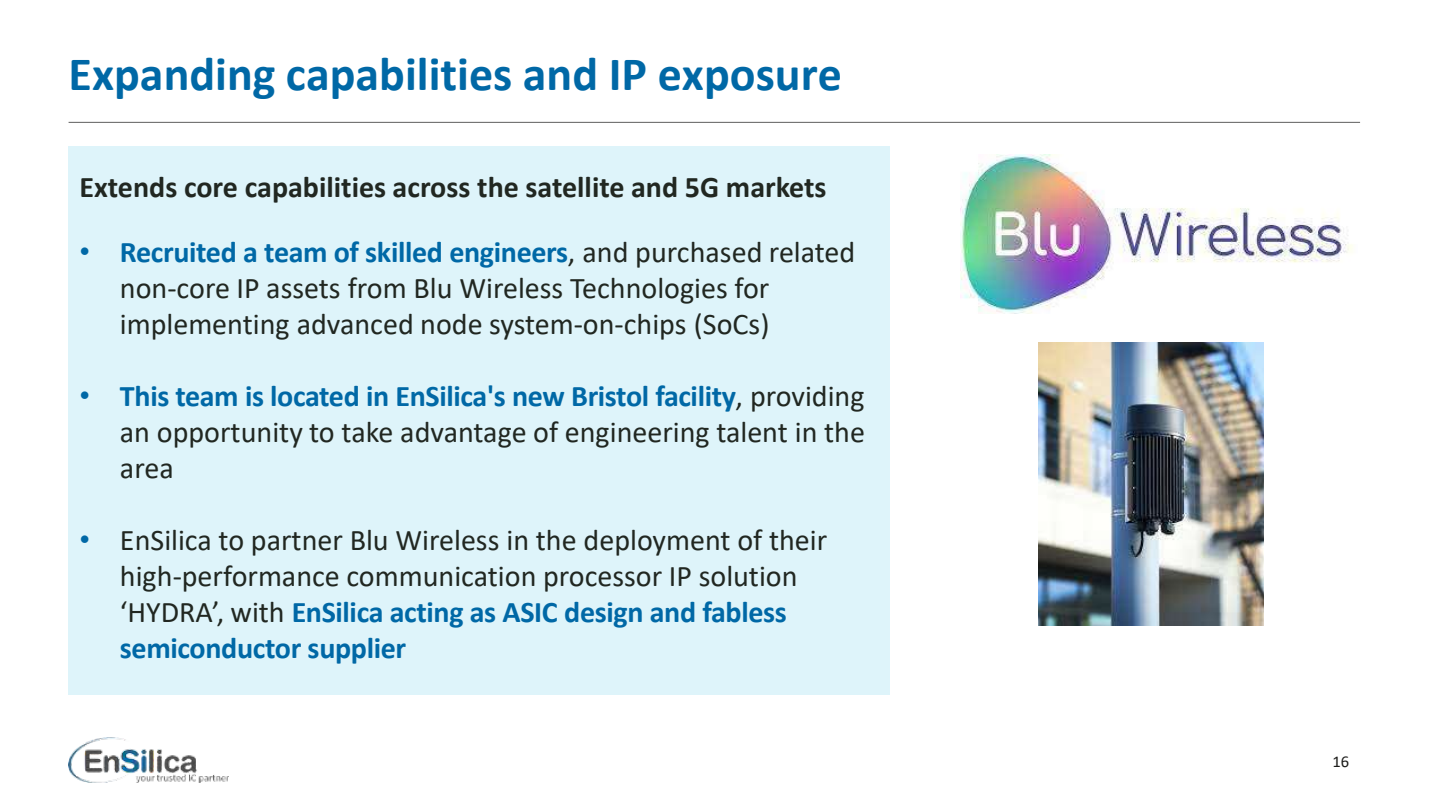
<style>
.page{position:relative;width:1440px;height:810px;background:#fff}
.page>*{position:absolute;margin:0;border:0;box-sizing:border-box;transform-origin:0 0}
.t1{font:700 48px "Calibri";color:#0068a6}
.t2{font:30.15px "Calibri";color:#212721}
.t3{font:700 30.15px "Calibri";letter-spacing:-.01em;color:#0068a6}
.t4{font:30px/36px "Calibri";color:#212721;text-align:right}
.t5{font:700 30px "Calibri";letter-spacing:-.01em;color:#0068a6}
.t6{font:700 30px "Calibri";color:#212721}
.t7{font:16.5px "Calibri";color:#1d1d1b}
.s1{font-family:"Arial";font-weight:400}
.s2{font-weight:400;color:#212721}
.s3{font-family:"Arial";color:#0068a6}
.s4{font-weight:700;color:#0068a6}
</style>
<div class="page">
<div style="left:69px;top:146px;width:821px;height:549px;background:#def4fa"></div>
<img style="left:69px;top:738px;width:159px;height:45px">
<hr style="left:69px;top:122px;width:1291px;height:1px;background:#70706f">
<img style="left:961px;top:154px;width:392px;height:160px">
<img style="left:1038px;top:342px;width:225px;height:284px">
<h1 class="t1" style="left:69px;top:40px;width:775px">Expanding capabilities and IP exposure</h1>
<p class="t6" style="left:79px;top:166px;width:749px">Extends core capabilities across the satellite and 5G markets</p>
<p class="t5" style="left:79px;top:231px;width:777px"><span class="s1">•</span> Recruited a team of skilled engineers<span class="s2">, and purchased related</span></p>
<p class="t2" style="left:120px;top:267px;width:651px">non-core IP assets from Blu Wireless Technologies for</p>
<p class="t4" style="left:120px;top:306px;width:651px">implementing advanced node system-on-chips (SoCs)</p>
<p class="t4" style="left:79px;top:378px;width:787px"><span class="s3">•</span> <span class="s4">This team is located in EnSilica's new Bristol facility</span>, providing an opportunity to take advantage of engineering talent in the</p>
<p class="t2" style="left:120px;top:447px;width:55px">area</p>
<p class="t4" style="left:79px;top:522px;width:749px;text-align:center"><span class="s3">•</span> EnSilica to partner Blu Wireless in the deployment of their high-performance communication processor IP solution ‘HYDRA’, with <span class="s4">EnSilica acting as ASIC design and fabless</span></p>
<p class="t3" style="left:120px;top:627px;width:288px">semiconductor supplier</p>
<p class="t7" style="left:1332px;top:750px;width:18px">16</p>
</div>
